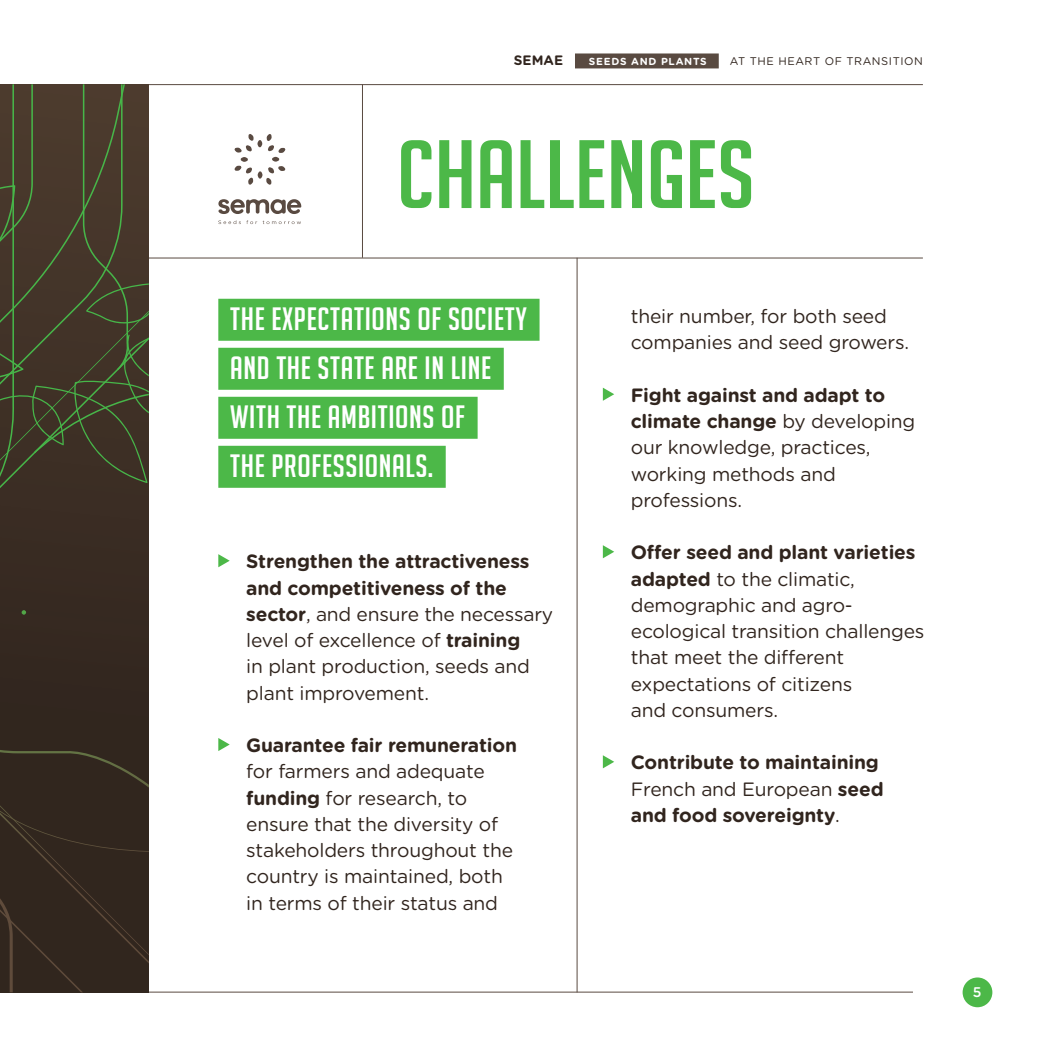
<style>
.page{position:relative;width:1042px;height:1042px;background:#fff}
.page>*{position:absolute;margin:0;border:0;box-sizing:border-box;transform-origin:0 0}
.t1{font:94.5px "Big Noodle Titling";color:#4cb848;scale:1.1 1}
.t2{font:31.5px/49px "Big Noodle Titling";letter-spacing:.02em;color:#fff;scale:1.05 1}
.t3{font:19.25px/26.2px "Gotham Rounded";letter-spacing:-.01em;color:#31251e}
.t4{font:700 19.25px/26.2px "Gotham Rounded";letter-spacing:-.01em;color:#31251e}
.t5{font:500 14px "Gotham Rounded";color:#fff}
.t6{font:700 13.65px "Gotham Rounded";color:#31251e}
.t7{font:11.03px "Gotham Rounded";letter-spacing:.05em;color:#31251e}
.t8{font:700 10.15px "Gotham Rounded";letter-spacing:.07em;color:#fff}
.s1{font-weight:700}
.s2{font-weight:400}
</style>
<div class="page">
<hr style="left:0;top:84px;width:923px;height:1px;background:#594a41">
<hr style="left:0;top:992px;width:913px;height:1px;background:#594a41">
<div style="left:0;top:84px;width:149px;height:908px;background:#352921"></div>
<div style="left:962px;top:977px;width:30px;height:30px;background:#4cb848;border-radius:50%"></div>
<div style="left:218px;top:299px;width:321px;height:42px;background:#4cb848"></div>
<div style="left:218px;top:348px;width:286px;height:42px;background:#4cb848"></div>
<div style="left:218px;top:397px;width:260px;height:42px;background:#4cb848"></div>
<div style="left:218px;top:446px;width:228px;height:42px;background:#4cb848"></div>
<svg style="left:218px;top:554px;width:12px;height:13px"></svg>
<svg style="left:218px;top:738px;width:12px;height:13px"></svg>
<svg style="left:603px;top:388px;width:11px;height:13px"></svg>
<svg style="left:603px;top:545px;width:11px;height:13px"></svg>
<svg style="left:603px;top:755px;width:11px;height:13px"></svg>
<div style="left:575px;top:53px;width:144px;height:15px;background:#594a41"></div>
<hr style="left:149px;top:258px;width:774px;height:1px;background:#594a41">
<hr style="left:362px;top:84px;width:1px;height:174px;background:#594a41">
<hr style="left:577px;top:258px;width:1px;height:734px;background:#594a41">
<svg style="left:0;top:806px;width:149px;height:186px"></svg>
<svg style="left:0;top:750px;width:149px;height:37px"></svg>
<svg style="left:0;top:84px;width:149px;height:404px"></svg>
<svg style="left:22px;top:610px;width:4px;height:5px"></svg>
<svg style="left:218px;top:199px;width:83px;height:15px"></svg>
<svg style="left:234px;top:134px;width:51px;height:51px"></svg>
<svg style="left:218px;top:220px;width:39px;height:4px"></svg>
<svg style="left:263px;top:221px;width:38px;height:3px"></svg>
<p class="t6" style="left:514px;top:51px;width:51px">SEMAE</p>
<p class="t8" style="left:589px;top:54px;width:119px">SEEDS AND PLANTS</p>
<p class="t7" style="left:730px;top:53px;width:194px">AT THE HEART OF TRANSITION</p>
<h1 class="t1" style="left:397px;top:124px;width:327px">CHALLENGES</h1>
<h2 class="t2" style="left:230px;top:294px;width:284px">THE EXPECTATIONS OF SOCIETY<br>AND THE STATE ARE IN LINE<br>WITH THE AMBITIONS OF<br>THE PROFESSIONALS.</h2>
<p class="t3" style="left:246px;top:547px;width:308px"><span class="s1">Strengthen the attractiveness and competitiveness of the sector</span>, and ensure the necessary level of excellence of <span class="s1">training<br></span>in plant production, seeds and plant improvement.</p>
<p class="t4" style="left:246px;top:731px;width:272px">Guarantee fair remuneration</p>
<p class="t3" style="left:246px;top:757px;width:268px">for farmers and adequate <span class="s1">funding</span> for research, to ensure that the diversity of stakeholders throughout the country is maintained, both in terms of their status and</p>
<p class="t3" style="left:631px;top:302px;width:280px">their number, for both seed companies and seed growers.</p>
<p class="t3" style="left:631px;top:381px;width:286px"><span class="s1">Fight against and adapt to climate change</span> by developing our knowledge, practices, working methods and professions.</p>
<p class="t3" style="left:631px;top:538px;width:295px"><span class="s1">Offer seed and plant varieties adapted</span> to the climatic, demographic and agro&shy;ecological transition challenges that meet the different expectations of citizens<br>and consumers.</p>
<p class="t4" style="left:631px;top:748px;width:254px">Contribute to maintaining<br><span class="s2">French and European</span> seed and food sovereignty<span class="s2">.</span></p>
<p class="t5" style="left:972px;top:982px;width:10px">5</p>
</div>
